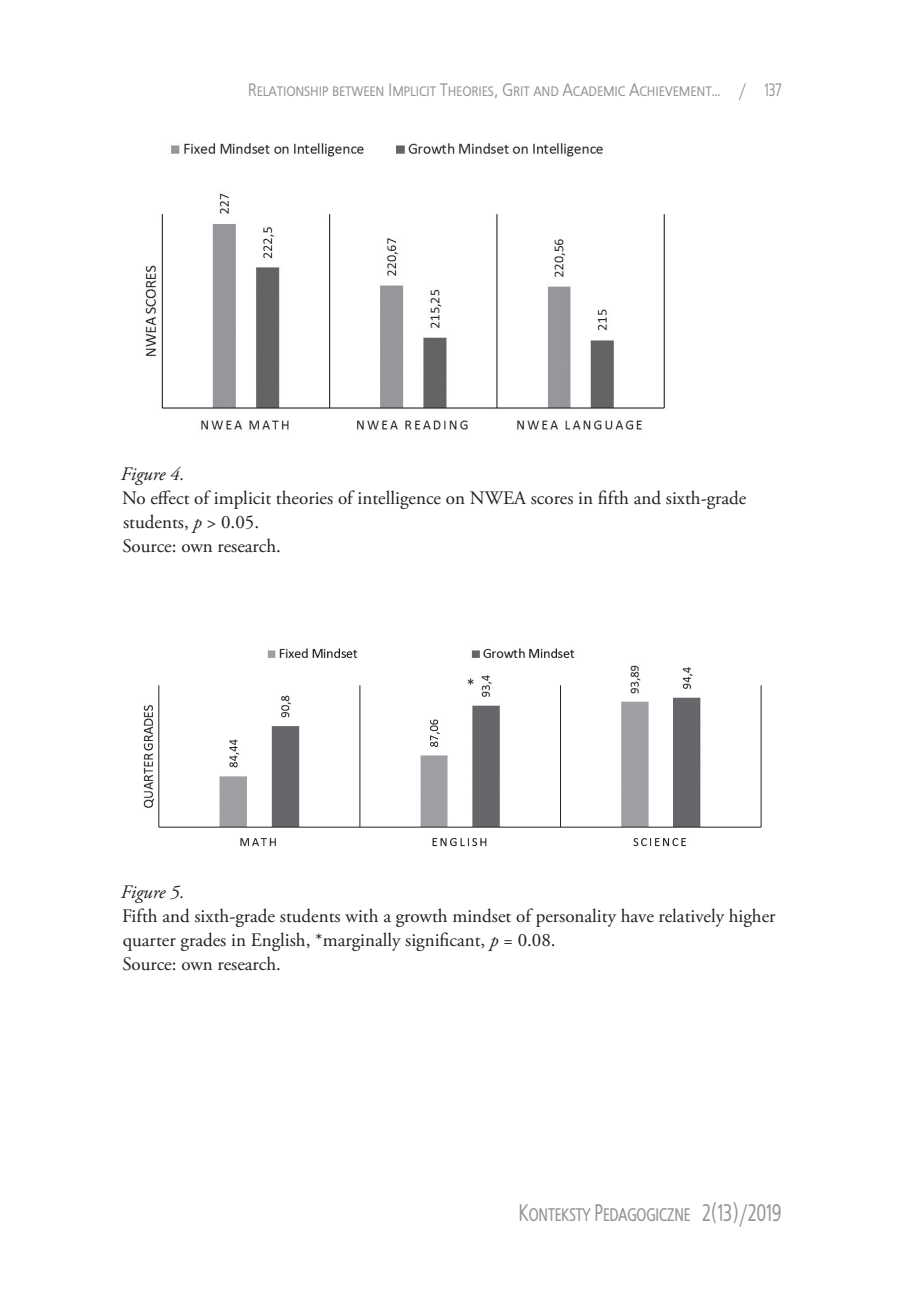
<style>
.page{position:relative;width:900px;height:1294px;background:#fff}
.page>*{position:absolute;margin:0;border:0;box-sizing:border-box;transform-origin:0 0}
.t1{font:24px "Bureau Cnd EFN";color:#939598}
.tytul_rysunku_i_wykr{font:19px/24px "Adobe Garamond Pro";color:#231f20}
.zrodlo{font:19px "Adobe Garamond Pro";letter-spacing:-.005em;color:#231f20}
.tytul_rysunku_i_wykr-2{font:italic 19px "Adobe Garamond Pro";color:#231f20}
.t2{font:18px "Bureau EFN";color:#939598}
.s1{font-family:"Bureau Cnd EFN"}
.s2{font-style:italic}
</style>
<div class="page">
<img style="left:145px;top:143px;width:520px;height:287px">
<img style="left:143px;top:648px;width:619px;height:199px">
<p class="t2" style="left:248px;top:77px;width:534px">Relationship between Implicit Theories, Grit and Academic Achievement… / <span class="s1">137</span></p>
<p class="tytul_rysunku_i_wykr-2" style="left:121px;top:462px;width:65px">Figure 4.</p>
<p class="tytul_rysunku_i_wykr" style="left:122px;top:486px;width:625px">No effect of implicit theories of intelligence on NWEA scores in fifth and sixth-grade students, <span class="s2">p</span> &gt; 0.05.</p>
<p class="zrodlo" style="left:122px;top:534px;width:160px">Source: own research.</p>
<p class="tytul_rysunku_i_wykr-2" style="left:121px;top:880px;width:65px">Figure 5.</p>
<p class="tytul_rysunku_i_wykr" style="left:122px;top:905px;width:655px">Fifth and sixth-grade students with a growth mindset of personality have relatively higher quarter grades in English, *marginally significant, <span class="s2">p</span> = 0.08.</p>
<p class="zrodlo" style="left:122px;top:952px;width:160px">Source: own research.</p>
<p class="t1" style="left:518px;top:1195px;width:264px">Konteksty Pedagogiczne 2(13)/2019</p>
</div>
